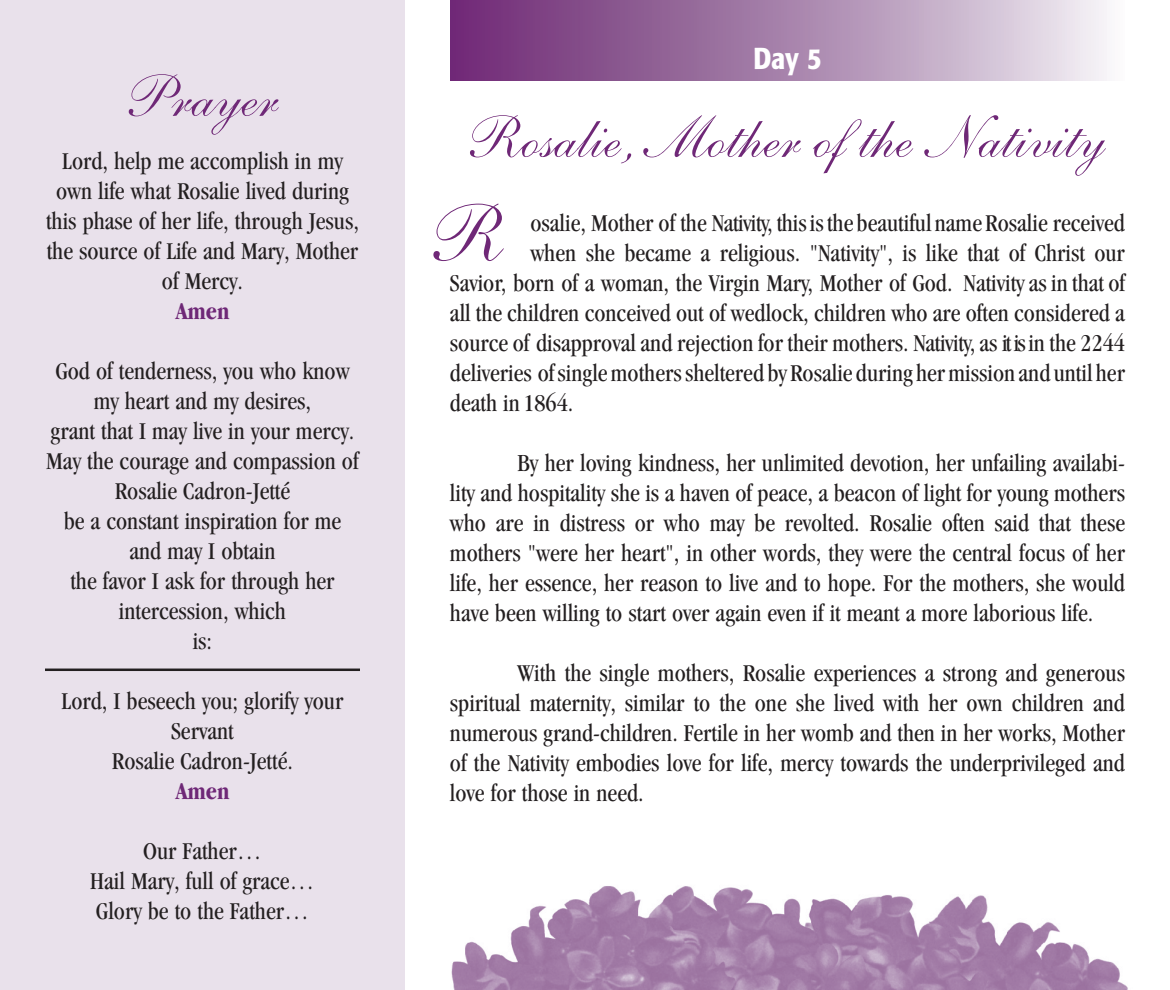
<style>
.page{position:relative;width:1170px;height:990px;background:#fff}
.page>*{position:absolute;margin:0;border:0;box-sizing:border-box;transform-origin:0 0}
.t1{font:81.5px "Shelley Andante Script";color:#6f2877}
.t2{font:60px "Shelley Andante Script";color:#6f2877}
.t3{font:500 condensed 30px "Formata";color:#fff}
.t4{font:condensed 25px/30px "Garamond";color:#231f20;text-align:center}
.t5{font:700 condensed 25px "Garamond";color:#6f2877}
</style>
<div class="page">
<div style="left:450px;top:0;width:675px;height:81px;background:linear-gradient(to right,#68236e,#f0eff2)"></div>
<img style="left:451px;top:886px;width:677px;height:104px">
<div style="left:0;top:0;width:405px;height:990px;background:#e9e1eb"></div>
<hr style="left:45px;top:669px;width:315px;height:2px;background:#231f20">
<h2 class="t2" style="left:128px;top:62px;width:151px">Prayer</h2>
<p class="t4" style="left:46px;top:145px;width:314px">Lord, help me accomplish in my own life what Rosalie lived during this phase of her life, through Jesus, the source of Life and Mary, Mother of Mercy.</p>
<p class="t5" style="left:175px;top:296px;width:56px">Amen</p>
<p class="t4" style="left:46px;top:355px;width:314px">God of tenderness, you who know my heart and my desires,<br>grant that I may live in your mercy.<br>May the courage and compassion of<br>Rosalie Cadron-Jetté<br>be a constant inspiration for me and may I obtain<br>the favor I ask for through her intercession, which<br>is:</p>
<p class="t4" style="left:62px;top:685px;width:283px">Lord, I beseech you; glorify your<br>Servant<br>Rosalie Cadron-Jetté.</p>
<p class="t5" style="left:175px;top:776px;width:56px">Amen</p>
<p class="t4" style="left:90px;top:835px;width:226px">Our Father…<br>Hail Mary, full of grace…<br>Glory be to the Father…</p>
<p class="t3" style="left:753px;top:41px;width:70px">Day 5</p>
<h2 class="t2" style="left:470px;top:103px;width:636px">Rosalie, Mother of the Nativity</h2>
<h1 class="t1" style="left:434px;top:187px;width:69px">R</h1>
<p class="t4" style="left:530px;top:207px;width:596px">osalie, Mother of the Nativity, this is the beautiful name Rosalie received</p>
<p class="t4" style="left:530px;top:237px;width:596px">when she became a religious. "Nativity", is like that of Christ our</p>
<p class="t4" style="left:450px;top:267px;width:677px">Savior, born of a woman, the Virgin Mary, Mother of God. Nativity as in that of</p>
<p class="t4" style="left:450px;top:297px;width:676px">all the children conceived out of wedlock, children who are often considered a</p>
<p class="t4" style="left:450px;top:327px;width:677px">source of disapproval and rejection for their mothers. Nativity, as it is in the 2244</p>
<p class="t4" style="left:450px;top:357px;width:677px">deliveries of single mothers sheltered by Rosalie during her mission and until her</p>
<p class="t4" style="left:450px;top:387px;width:125px">death in 1864.</p>
<p class="t4" style="left:450px;top:447px;width:677px;text-align:justify;text-indent:68px">By her loving kindness, her unlimited devotion, her unfailing availabi&shy;lity and hospitality she is a haven of peace, a beacon of light for young mothers who are in distress or who may be revolted. Rosalie often said that these mothers "were her heart", in other words, they were the central focus of her life, her essence, her reason to live and to hope. For the mothers, she would have been willing to start over again even if it meant a more laborious life.</p>
<p class="t4" style="left:450px;top:657px;width:677px;text-align:justify;text-indent:68px">With the single mothers, Rosalie experiences a strong and generous spiritual maternity, similar to the one she lived with her own children and numerous grand-children. Fertile in her womb and then in her works, Mother of the Nativity embodies love for life, mercy towards the underprivileged and love for those in need.</p>
</div>
